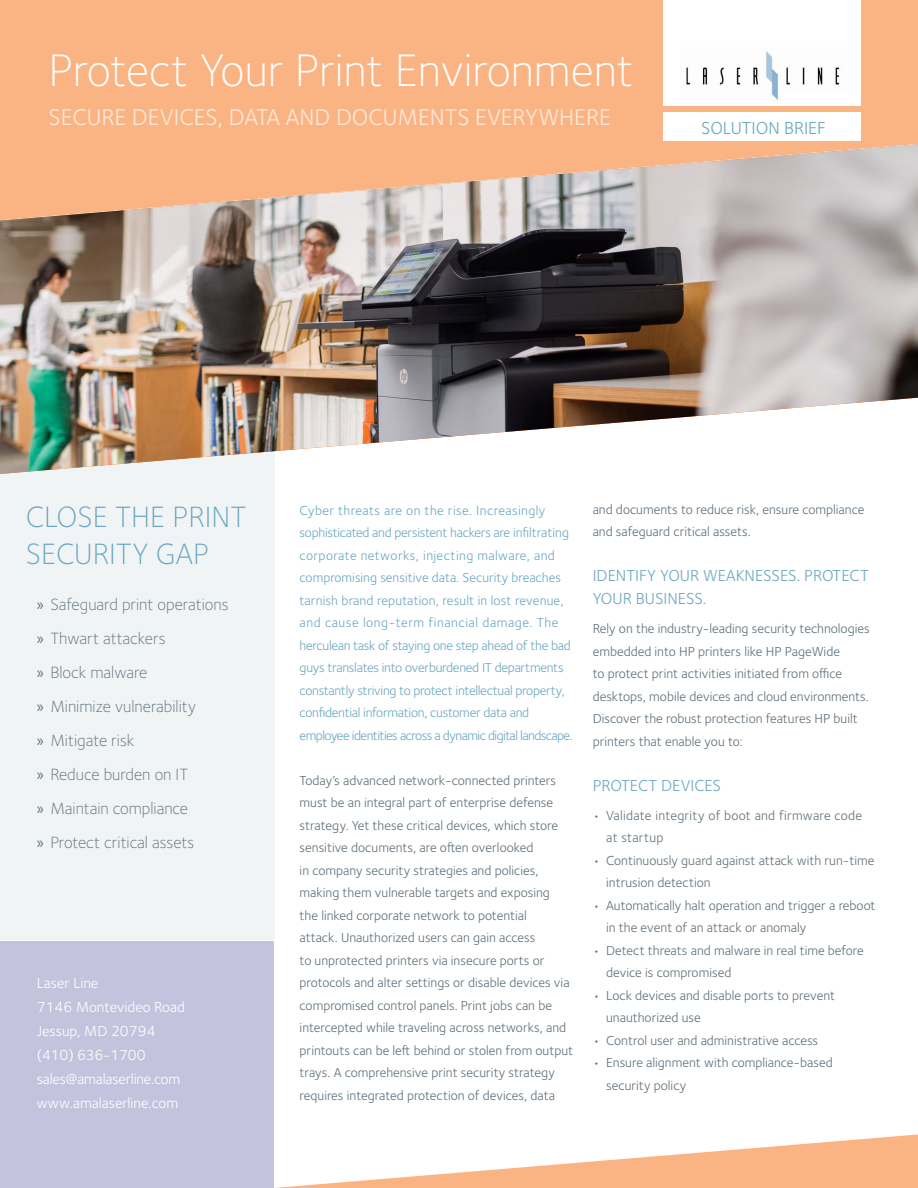
<style>
.page{position:relative;width:918px;height:1188px;background:#fff}
.page>*{position:absolute;margin:0;border:0;box-sizing:border-box;transform-origin:0 0}
.t1{font:300 47.25px "Foundry Sterling";color:#fff}
.t2{font:300 30.45px/36.6px "Foundry Sterling";color:#6aa7c1}
.t3{font:23.7px "Foundry Sterling";color:#feeadb}
.t4{font:18px "Foundry Sterling";color:#6aa7c1}
.t5{font:300 16.8px/33.9px "Foundry Sterling";color:#5d6f7a}
.t6{font:16.5px/22.5px "Foundry Sterling";color:#6aa7c1}
.t7{font:15px/24px "Foundry Sterling";color:#fff}
.t8{font:13.5px/22.5px "Foundry Sterling";color:#5d6f7a}
.t9{font:13.5px/22.5px "Foundry Sterling";letter-spacing:-.02em;color:#6aa7c1}
.t10{font:13.5px/22.5px "Foundry Sterling";letter-spacing:.02em;color:#5d6f7a}
.s1{font-family:"Myriad Pro";font-weight:400}
</style>
<div class="page">
<div style="left:0;top:418px;width:274px;height:522px;background:#f1f4f5"></div>
<div style="left:0;top:941px;width:273px;height:247px;background:#c3c3dd"></div>
<div style="left:0;top:0;width:918px;height:144px;background:#fab483"></div>
<img style="left:0;top:144px;width:918px;height:330px">
<div style="left:663px;top:0;width:198px;height:106px;background:#fff"></div>
<div style="left:663px;top:112px;width:198px;height:28px;background:#fff"></div>
<img style="left:686px;top:51px;width:154px;height:49px">
<svg style="left:275px;top:1134px;width:643px;height:54px"></svg>
<h1 class="t1" style="left:49px;top:43px;width:586px">Protect Your Print Environment</h1>
<h3 class="t3" style="left:49px;top:103px;width:564px">SECURE DEVICES, DATA AND DOCUMENTS EVERYWHERE</h3>
<h3 class="t4" style="left:701px;top:118px;width:126px">SOLUTION BRIEF</h3>
<h2 class="t2" style="left:26px;top:499px;width:222px">CLOSE THE PRINT<br>SECURITY GAP</h2>
<p class="t5" style="left:37px;top:588px;width:193px"><span class="s1">»</span> Safeguard print operations <span class="s1">»</span> Thwart attackers<br><span class="s1">»</span> Block malware<br><span class="s1">»</span> Minimize vulnerability<br><span class="s1">»</span> Mitigate risk<br><span class="s1">»</span> Reduce burden on IT<br><span class="s1">»</span> Maintain compliance<br><span class="s1">»</span> Protect critical assets</p>
<p class="t7" style="left:37px;top:971px;width:149px">Laser Line<br>7146 Montevideo Road<br>Jessup, MD 20794 (410) 636-1700 sales@amalaserline.com www.amalaserline.com</p>
<p class="t9" style="left:300px;top:499px;width:275px">Cyber threats are on the rise. Increasingly sophisticated and persistent hackers are infiltrating corporate networks, injecting malware, and compromising sensitive data. Security breaches tarnish brand reputation, result in lost revenue, and cause long-term financial damage. The herculean task of staying one step ahead of the bad guys translates into overburdened IT departments constantly striving to protect intellectual property, confidential information, customer data and employee identities across a dynamic digital landscape.</p>
<p class="t8" style="left:300px;top:769px;width:275px">Today’s advanced network-connected printers must be an integral part of enterprise defense strategy. Yet these critical devices, which store sensitive documents, are often overlooked<br>in company security strategies and policies, making them vulnerable targets and exposing<br>the linked corporate network to potential<br>attack. Unauthorized users can gain access<br>to unprotected printers via insecure ports or protocols and alter settings or disable devices via compromised control panels. Print jobs can be intercepted while traveling across networks, and printouts can be left behind or stolen from output trays. A comprehensive print security strategy requires integrated protection of devices, data</p>
<p class="t8" style="left:593px;top:498px;width:273px">and documents to reduce risk, ensure compliance and safeguard critical assets.</p>
<p class="t6" style="left:593px;top:565px;width:278px">IDENTIFY YOUR WEAKNESSES. PROTECT<br>YOUR BUSINESS.</p>
<p class="t8" style="left:593px;top:617px;width:278px">Rely on the industry-leading security technologies embedded into HP printers like HP PageWide<br>to protect print activities initiated from office desktops, mobile devices and cloud environments.<br>Discover the robust protection features HP built printers that enable you to:</p>
<p class="t6" style="left:593px;top:774px;width:130px">PROTECT DEVICES</p>
<p class="t10" style="left:606px;top:804px;width:257px;text-indent:-14px">• Validate integrity of boot and firmware code at startup</p>
<p class="t8" style="left:606px;top:849px;width:270px;text-indent:-14px">• Continuously guard against attack with run-time intrusion detection</p>
<p class="t8" style="left:606px;top:894px;width:271px;text-indent:-14px">• Automatically halt operation and trigger a reboot in the event of an attack or anomaly</p>
<p class="t8" style="left:606px;top:939px;width:259px;text-indent:-14px">• Detect threats and malware in real time before device is compromised</p>
<p class="t8" style="left:606px;top:984px;width:230px;text-indent:-14px">• Lock devices and disable ports to prevent unauthorized use</p>
<p class="t8" style="left:593px;top:1029px;width:227px">• Control user and administrative access</p>
<p class="t8" style="left:606px;top:1052px;width:228px;text-indent:-14px">• Ensure alignment with compliance-based security policy</p>
</div>
